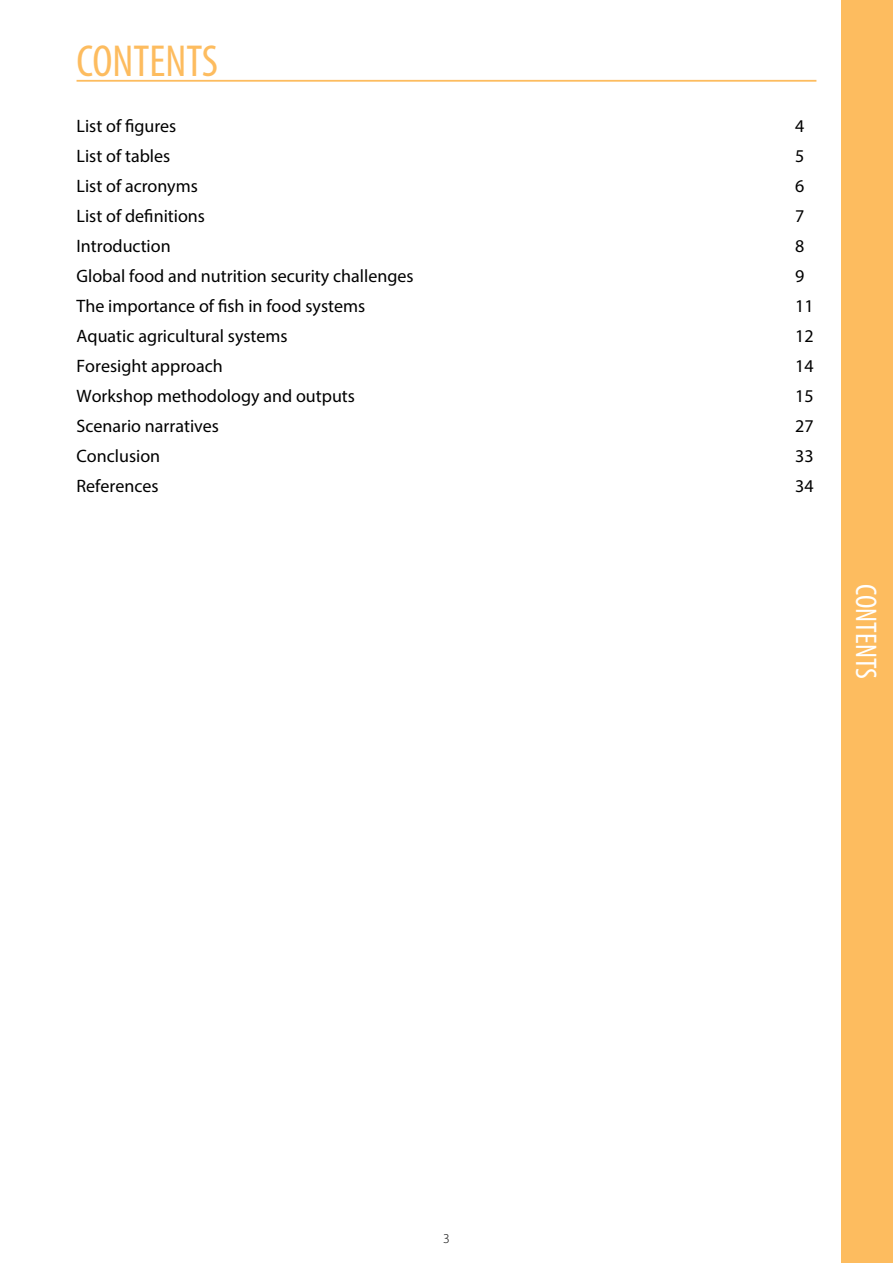
<style>
.page{position:relative;width:893px;height:1263px;background:#fff}
.page>*{position:absolute;margin:0;border:0;box-sizing:border-box;transform-origin:0 0}
.t1{font:condensed 45px "Myriad Pro";color:#fdbc5f}
.t2{font:condensed 30px "Myriad Pro";color:#fff}
.t3{font:18px "Myriad Pro";color:#000}
.t4{font:300 13.5px "Myriad Pro";color:#000}
</style>
<div class="page">
<div style="left:842px;top:0;width:51px;height:1263px;background:#fdbc5f"></div>
<hr style="left:77px;top:80px;width:739px;height:2px;background:#fdbc5f">
<h1 class="t1" style="left:77px;top:34px;width:143px">CONTENTS</h1>
<p class="t3" style="left:77px;top:115px;width:101px">List of figures</p>
<p class="t3" style="left:795px;top:115px;width:11px">4</p>
<p class="t3" style="left:77px;top:145px;width:95px">List of tables</p>
<p class="t3" style="left:795px;top:145px;width:11px">5</p>
<p class="t3" style="left:77px;top:175px;width:123px">List of acronyms</p>
<p class="t3" style="left:795px;top:175px;width:11px">6</p>
<p class="t3" style="left:77px;top:205px;width:130px">List of definitions</p>
<p class="t3" style="left:795px;top:205px;width:11px">7</p>
<p class="t3" style="left:77px;top:235px;width:96px">Introduction</p>
<p class="t3" style="left:795px;top:235px;width:11px">8</p>
<p class="t3" style="left:77px;top:265px;width:339px">Global food and nutrition security challenges</p>
<p class="t3" style="left:795px;top:265px;width:11px">9</p>
<p class="t3" style="left:77px;top:295px;width:290px">The importance of fish in food systems</p>
<p class="t3" style="left:795px;top:295px;width:20px">11</p>
<p class="t3" style="left:77px;top:325px;width:213px">Aquatic agricultural systems</p>
<p class="t3" style="left:795px;top:325px;width:20px">12</p>
<p class="t3" style="left:77px;top:355px;width:148px">Foresight approach</p>
<p class="t3" style="left:795px;top:355px;width:20px">14</p>
<p class="t3" style="left:77px;top:385px;width:280px">Workshop methodology and outputs</p>
<p class="t3" style="left:795px;top:385px;width:20px">15</p>
<p class="t3" style="left:77px;top:415px;width:144px">Scenario narratives</p>
<p class="t3" style="left:795px;top:415px;width:20px">27</p>
<p class="t3" style="left:77px;top:445px;width:85px">Conclusion</p>
<p class="t3" style="left:795px;top:445px;width:20px">33</p>
<p class="t3" style="left:77px;top:475px;width:84px">References</p>
<p class="t3" style="left:795px;top:475px;width:20px">34</p>
<h2 class="t2" style="left:884px;top:584px;width:96px;rotate:90deg">CONTENTS</h2>
<p class="t4" style="left:443px;top:1231px;width:8px">3</p>
</div>
